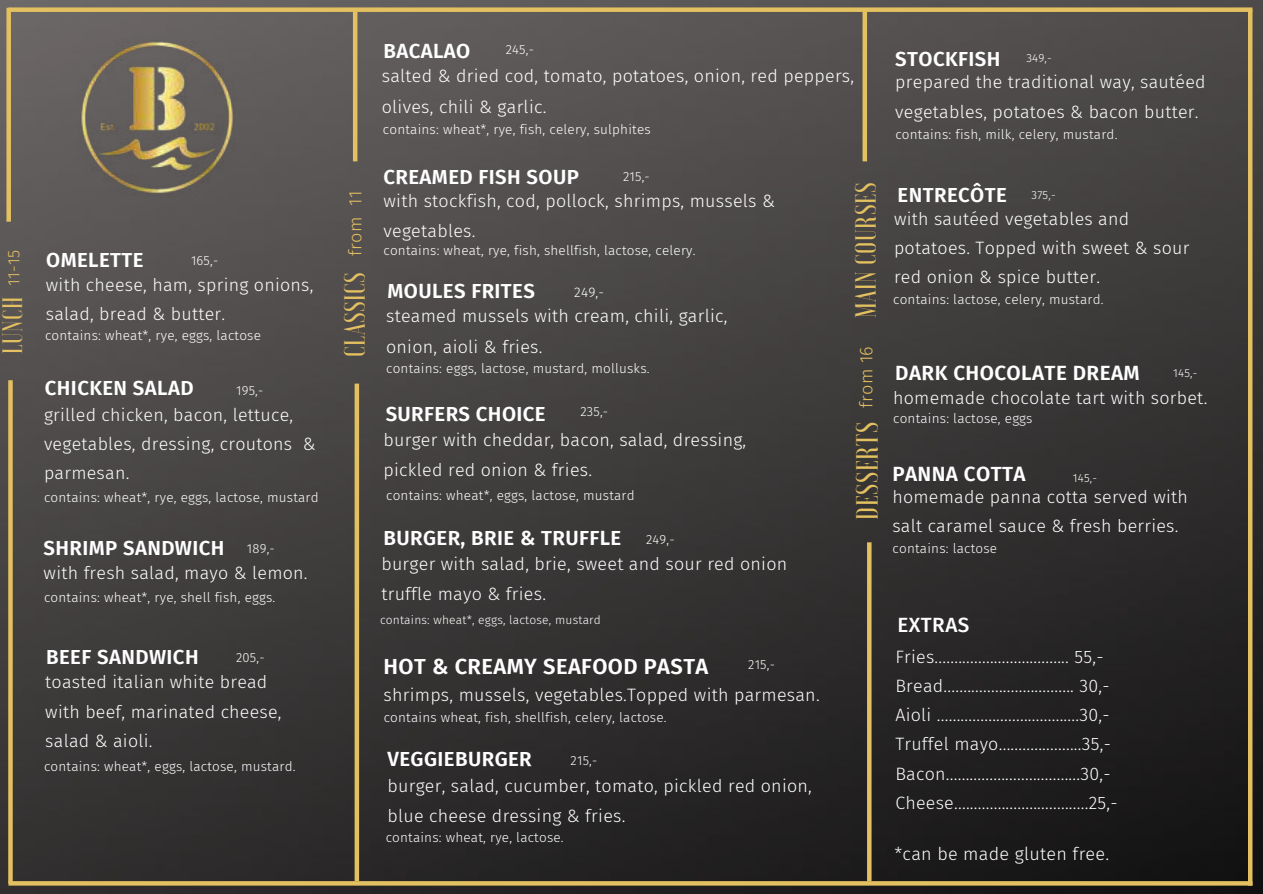
<style>
.page{position:relative;width:1263px;height:894px;background:#fff}
.page>*{position:absolute;margin:0;border:0;box-sizing:border-box;transform-origin:0 0}
.t1{font:500 30.75px "Voga";letter-spacing:.02em;color:#e3c060}
.t2{font:500 29.25px "Voga";letter-spacing:.02em;color:#e3c060}
.t3{font:500 28.05px "Voga";letter-spacing:.02em;color:#e3c060}
.t4{font:600 21.9px "Fira Sans";letter-spacing:.02em;color:#fff}
.t5{font:600 20.55px "Fira Sans";letter-spacing:.02em;color:#fff}
.t6{font:500 20.55px "Fira Sans";letter-spacing:.02em;color:#fff}
.t7{font:600 20.4px "Fira Sans";letter-spacing:.02em;color:#fff}
.t8{font:300 18.15px "Fira Sans";letter-spacing:.015em;color:#e3c060}
.t9{font:300 18px "Fira Sans";letter-spacing:.015em;color:#fff}
.t10{font:300 17.85px/29.2px "Fira Sans";letter-spacing:.015em;color:#fff}
.t11{font:300 16.65px "Fira Sans";color:#e3c060}
.t12{font:300 13.65px "Fira Sans";color:#fff}
.t13{font:300 13.5px "Fira Sans";letter-spacing:.015em;color:#fff}
.t14{font:300 13.05px "Fira Sans";letter-spacing:.015em;color:#fff}
.t15{font:300 12px "Fira Sans";letter-spacing:.015em;color:#fff}
.t16{font:300 11.55px "Fira Sans";letter-spacing:.015em;color:#fff}
</style>
<div class="page">
<img style="left:0;top:0;width:1263px;height:893px">
<div style="left:8px;top:380px;width:5px;height:503px;background:#e3c060"></div>
<hr style="left:355px;top:383px;width:4px;height:497px;background:#e3c060">
<hr style="left:1248px;top:10px;width:4px;height:875px;background:#e3c060">
<svg style="left:8px;top:880px;width:1240px;height:5px;background:#b79b51"></svg>
<hr style="left:867px;top:542px;width:4px;height:338px;background:#e3c060">
<div style="left:862px;top:12px;width:5px;height:149px;background:#e3c060"></div>
<div style="left:8px;top:7px;width:1244px;height:5px;background:#e3c060"></div>
<div style="left:6px;top:8px;width:5px;height:214px;background:#e3c060"></div>
<hr style="left:353px;top:12px;width:4px;height:149px;background:#e3c060">
<img style="left:79px;top:39px;width:156px;height:156px">
<p class="t11" style="left:4px;top:286px;width:38px;rotate:-90deg">11-15</p>
<h3 class="t3" style="left:-2px;top:353px;width:58px;rotate:-90deg">LUNCH</h3>
<p class="t7" style="left:46px;top:248px;width:99px">OMELETTE</p>
<p class="t10" style="left:46px;top:270px;width:269px">with cheese, ham, spring onions, salad, bread &amp; butter.</p>
<p class="t14" style="left:191px;top:252px;width:29px">165,-</p>
<p class="t13" style="left:45px;top:327px;width:217px">contains: wheat*, rye, eggs, lactose</p>
<p class="t7" style="left:45px;top:376px;width:150px">CHICKEN SALAD</p>
<p class="t10" style="left:44px;top:400px;width:273px">grilled chicken, bacon, lettuce, vegetables, dressing, croutons &amp; parmesan.</p>
<p class="t14" style="left:236px;top:382px;width:29px">195,-</p>
<p class="t13" style="left:44px;top:489px;width:276px">contains: wheat*, rye, eggs, lactose, mustard</p>
<p class="t7" style="left:44px;top:536px;width:182px">SHRIMP SANDWICH</p>
<p class="t10" style="left:44px;top:557px;width:265px">with fresh salad, mayo &amp; lemon.</p>
<p class="t14" style="left:247px;top:541px;width:29px">189,-</p>
<p class="t13" style="left:44px;top:589px;width:233px">contains: wheat*, rye, shell fish, eggs.</p>
<p class="t7" style="left:46px;top:644px;width:154px">BEEF SANDWICH</p>
<p class="t10" style="left:45px;top:667px;width:238px">toasted italian white bread with beef, marinated cheese, salad &amp; aioli.</p>
<p class="t14" style="left:236px;top:649px;width:30px">205,-</p>
<p class="t13" style="left:44px;top:758px;width:253px">contains: wheat*, eggs, lactose, mustard.</p>
<p class="t8" style="left:344px;top:256px;width:67px;rotate:-90deg">from 11</p>
<h2 class="t2" style="left:340px;top:357px;width:86px;rotate:-90deg">CLASSICS</h2>
<p class="t7" style="left:383px;top:39px;width:88px">BACALAO</p>
<p class="t10" style="left:382px;top:61px;width:474px;line-height:30.3px">salted &amp; dried cod, tomato, potatoes, onion, red peppers, olives, chili &amp; garlic.</p>
<p class="t14" style="left:506px;top:42px;width:30px">245,-</p>
<p class="t13" style="left:383px;top:121px;width:269px">contains: wheat*, rye, fish, celery, sulphites</p>
<p class="t7" style="left:383px;top:165px;width:197px">CREAMED FISH SOUP</p>
<p class="t14" style="left:623px;top:169px;width:28px">215,-</p>
<p class="t10" style="left:383px;top:186px;width:393px;line-height:30.3px">with stockfish, cod, pollock, shrimps, mussels &amp; vegetables.</p>
<p class="t13" style="left:383px;top:242px;width:314px">contains: wheat, rye, fish, shellfish, lactose, celery.</p>
<p class="t7" style="left:387px;top:279px;width:149px">MOULES FRITES</p>
<p class="t10" style="left:386px;top:301px;width:343px;line-height:30.3px">steamed mussels with cream, chili, garlic, onion, aioli &amp; fries.</p>
<p class="t12" style="left:574px;top:284px;width:31px">249,-</p>
<p class="t13" style="left:386px;top:360px;width:265px">contains: eggs, lactose, mustard, mollusks.</p>
<p class="t7" style="left:386px;top:401px;width:162px">SURFERS CHOICE</p>
<p class="t14" style="left:580px;top:404px;width:29px">235,-</p>
<p class="t10" style="left:383px;top:424px;width:364px;line-height:30.3px">burger with cheddar, bacon, salad, dressing, pickled red onion &amp; fries.</p>
<p class="t13" style="left:386px;top:487px;width:250px">contains: wheat*, eggs, lactose, mustard</p>
<p class="t7" style="left:383px;top:526px;width:239px">BURGER, BRIE &amp; TRUFFLE</p>
<p class="t14" style="left:646px;top:531px;width:30px">249,-</p>
<p class="t10" style="left:381px;top:548px;width:407px;line-height:30.3px">burger with salad, brie, sweet and sour red onion truffle mayo &amp; fries.</p>
<h2 class="t2" style="left:851px;top:318px;width:137px;rotate:-90deg">MAIN COURSES</h2>
<p class="t8" style="left:856px;top:408px;width:63px;rotate:-90deg">from 16</p>
<h1 class="t1" style="left:852px;top:519px;width:99px;rotate:-90deg">DESSERTS</h1>
<p class="t7" style="left:895px;top:46px;width:107px">STOCKFISH</p>
<p class="t10" style="left:895px;top:68px;width:312px">prepared the traditional way, sautéed vegetables, potatoes &amp; bacon butter.</p>
<p class="t16" style="left:1026px;top:51px;width:27px">349,-</p>
<p class="t13" style="left:895px;top:126px;width:224px">contains: fish, milk, celery, mustard.</p>
<p class="t7" style="left:898px;top:182px;width:111px">ENTRECÔTE</p>
<p class="t10" style="left:894px;top:204px;width:297px">with sautéed vegetables and potatoes. Topped with sweet &amp; sour red onion &amp; spice butter.</p>
<p class="t16" style="left:1031px;top:188px;width:26px">375,-</p>
<p class="t13" style="left:893px;top:291px;width:212px">contains: lactose, celery, mustard.</p>
<p class="t5" style="left:895px;top:360px;width:246px">DARK CHOCOLATE DREAM</p>
<p class="t10" style="left:893px;top:383px;width:316px">homemade chocolate tart with sorbet.</p>
<p class="t16" style="left:1173px;top:365px;width:26px">145,-</p>
<p class="t13" style="left:893px;top:410px;width:141px">contains: lactose, eggs</p>
<p class="t5" style="left:892px;top:461px;width:135px">PANNA COTTA</p>
<p class="t16" style="left:1073px;top:471px;width:26px">145,-</p>
<p class="t10" style="left:892px;top:482px;width:297px">homemade panna cotta served with salt caramel sauce &amp; fresh berries.</p>
<p class="t13" style="left:893px;top:540px;width:106px">contains: lactose</p>
<p class="t15" style="left:380px;top:613px;width:222px">contains: wheat*, eggs, lactose, mustard</p>
<p class="t6" style="left:898px;top:612px;width:73px">EXTRAS</p>
<p class="t10" style="left:895px;top:641px;width:224px">Fries.................................. 55,- Bread................................. 30,- Aioli ....................................30,- Truffel mayo.....................35,- Bacon..................................30,- Cheese..................................25,-</p>
<p class="t9" style="left:894px;top:842px;width:216px">*can be made gluten free.</p>
<p class="t4" style="left:383px;top:653px;width:326px">HOT &amp; CREAMY SEAFOOD PASTA</p>
<p class="t13" style="left:384px;top:709px;width:284px">contains wheat, fish, shellfish, celery, lactose.</p>
<p class="t14" style="left:748px;top:656px;width:28px">215,-</p>
<p class="t10" style="left:383px;top:680px;width:438px">shrimps, mussels, vegetables.Topped with parmesan.</p>
<p class="t7" style="left:387px;top:747px;width:146px">VEGGIEBURGER</p>
<p class="t10" style="left:387px;top:770px;width:426px;line-height:30.3px">burger, salad, cucumber, tomato, pickled red onion, blue cheese dressing &amp; fries.</p>
<p class="t14" style="left:571px;top:752px;width:28px">215,-</p>
<p class="t13" style="left:386px;top:829px;width:180px">contains: wheat, rye, lactose.</p>
</div>
